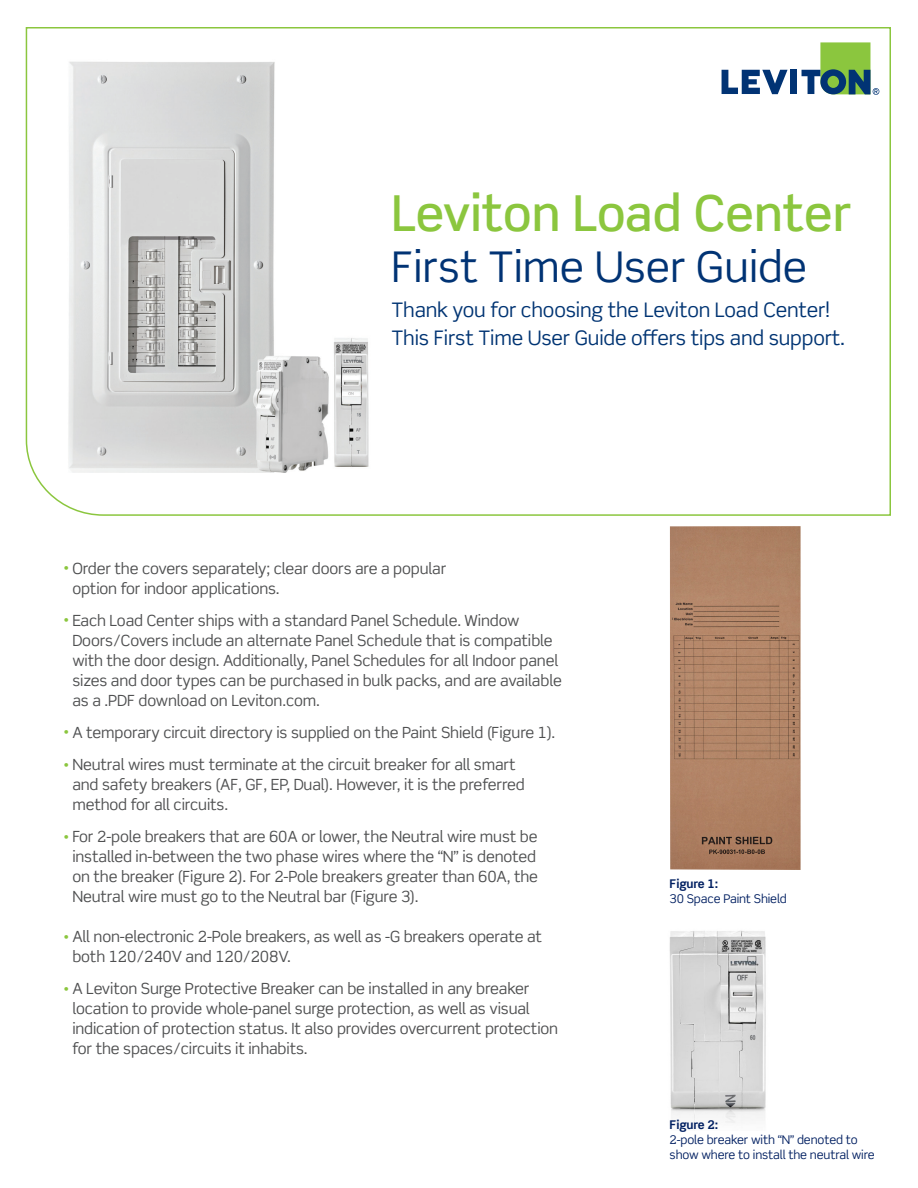
<style>
.page{position:relative;width:918px;height:1188px;background:#fff}
.page>*{position:absolute;margin:0;border:0;box-sizing:border-box;transform-origin:0 0}
.t1{font:500 49.5px "Scene Std";color:#8bc63e}
.t2{font:42.3px "Scene Std";color:#013374}
.t3{font:20.1px/27.9px "Scene Std";letter-spacing:-.01em;color:#003473}
.t4{font:15.45px/20px "Scene Std";letter-spacing:-.01em;color:#4e4f50}
.t5{font:12px/15px "Scene Std";letter-spacing:-.01em;color:#001f61}
.s1{font-size:10.8px;color:#8bc63e}
.s2{font-weight:700}
</style>
<div class="page">
<svg style="left:25px;top:27px;width:866px;height:489px"></svg>
<img style="left:670px;top:526px;width:131px;height:344px">
<img style="left:669px;top:930px;width:97px;height:195px">
<p class="t1" style="left:392px;top:183px;width:461px">Leviton Load Center</p>
<p class="t2" style="left:392px;top:241px;width:417px">First Time User Guide</p>
<p class="t3" style="left:392px;top:296px;width:455px">Thank you for choosing the Leviton Load Center!<br>This First Time User Guide offers tips and support.</p>
<p class="t4" style="left:72px;top:558px;width:375px;text-indent:-9px"><span class="s1">•</span> Order the covers separately; clear doors are a popular option for indoor applications.</p>
<p class="t4" style="left:72px;top:610px;width:491px;text-indent:-9px"><span class="s1">•</span> Each Load Center ships with a standard Panel Schedule. Window Doors/Covers include an alternate Panel Schedule that is compatible with the door design. Additionally, Panel Schedules for all Indoor panel sizes and door types can be purchased in bulk packs, and are available as a .PDF download on Leviton.com.</p>
<p class="t4" style="left:64px;top:722px;width:493px"><span class="s1">•</span> A temporary circuit directory is supplied on the Paint Shield (Figure 1).</p>
<p class="t4" style="left:72px;top:754px;width:454px;text-indent:-9px"><span class="s1">•</span> Neutral wires must terminate at the circuit breaker for all smart and safety breakers (AF, GF, EP, Dual). However, it is the preferred method for all circuits.</p>
<p class="t4" style="left:72px;top:826px;width:467px;text-indent:-9px"><span class="s1">•</span> For 2-pole breakers that are 60A or lower, the Neutral wire must be installed in-between the two phase wires where the “N” is denoted on the breaker (Figure 2). For 2-Pole breakers greater than 60A, the Neutral wire must go to the Neutral bar (Figure 3).</p>
<p class="t4" style="left:72px;top:926px;width:471px;text-indent:-9px"><span class="s1">•</span> All non-electronic 2-Pole breakers, as well as -G breakers operate at both 120/240V and 120/208V.</p>
<p class="t4" style="left:72px;top:978px;width:487px;text-indent:-9px"><span class="s1">•</span> A Leviton Surge Protective Breaker can be installed in any breaker location to provide whole-panel surge protection, as well as visual indication of protection status. It also provides overcurrent protection for the spaces/circuits it inhabits.</p>
<p class="t5" style="left:670px;top:877px;width:119px"><span class="s2">Figure 1:<br></span>30 Space Paint Shield</p>
<p class="t5" style="left:670px;top:1117px;width:207px"><span class="s2">Figure 2:<br></span>2-pole breaker with “N” denoted to show where to install the neutral wire</p>
</div>
